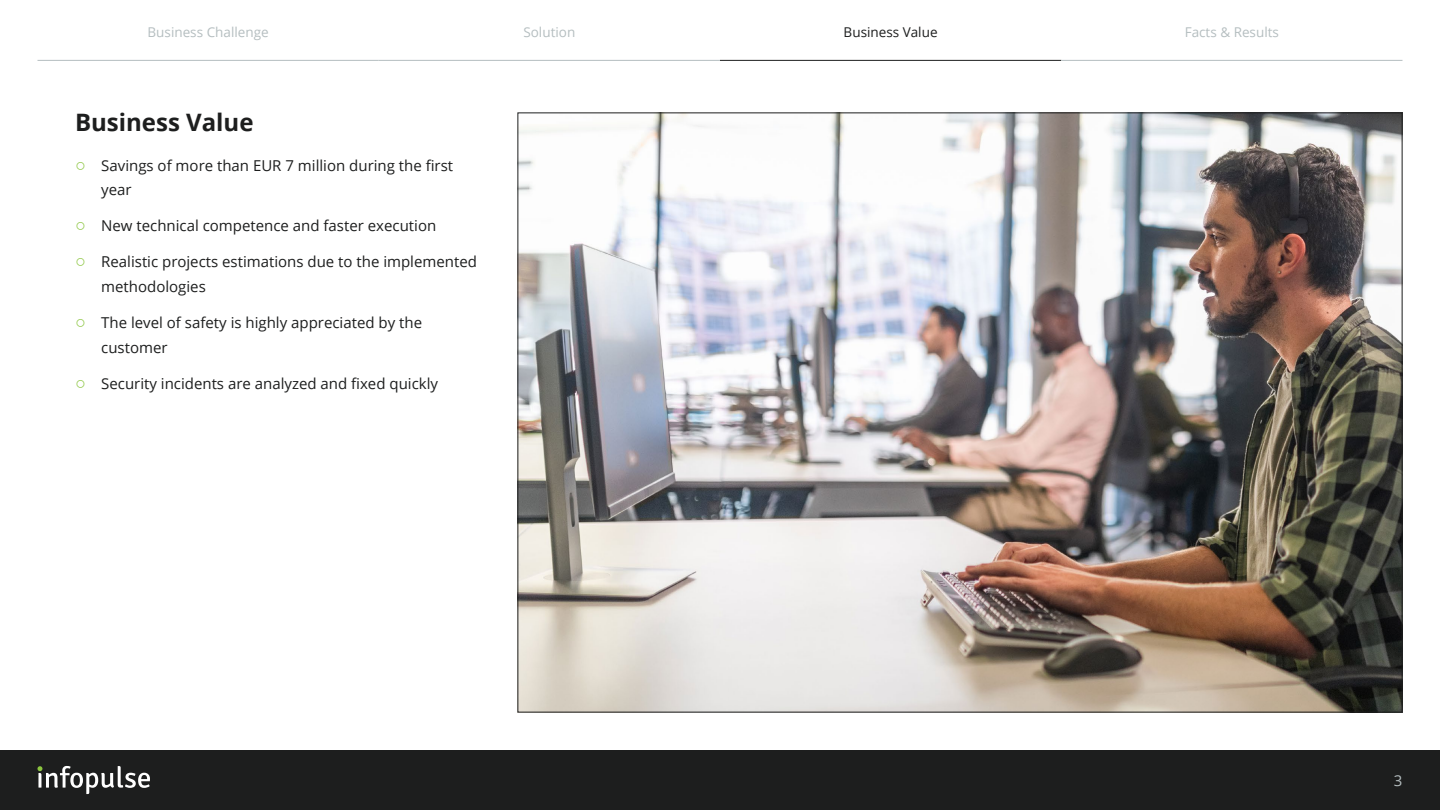
<style>
.page{position:relative;width:1440px;height:810px;background:#fff}
.page>*{position:absolute;margin:0;border:0;box-sizing:border-box;transform-origin:0 0}
.t1{font:700 24px "Open Sans";color:#1d1e1e}
.t2{font:15px/24.8px "Open Sans";color:#1d1e1e}
.t3{font:15px "Open Sans";color:#b5bec0}
.t4{font:13.5px "Open Sans";color:#b5bec0}
.t5{font:13.5px "Open Sans";color:#1d1e1e}
.s1{font-family:"Arial";font-size:18px;color:#8bc53f}
</style>
<div class="page">
<div style="left:0;top:750px;width:1440px;height:60px;background:#1d1e1e"></div>
<svg style="left:37px;top:766px;width:113px;height:28px"></svg>
<img style="left:520px;top:114px;width:880px;height:596px">
<hr style="left:38px;top:60px;width:341px;height:1px;background:#b5bec0">
<hr style="left:720px;top:60px;width:341px;height:1px;background:#1d1e1e">
<hr style="left:379px;top:60px;width:341px;height:1px;background:#b5bec0">
<hr style="left:1061px;top:60px;width:341px;height:1px;background:#b5bec0">
<p class="t4" style="left:148px;top:22px;width:123px">Business Challenge</p>
<p class="t4" style="left:523px;top:22px;width:53px">Solution</p>
<p class="t5" style="left:844px;top:22px;width:95px">Business Value</p>
<p class="t4" style="left:1185px;top:22px;width:96px">Facts &amp; Results</p>
<h1 class="t1" style="left:75px;top:105px;width:180px">Business Value</h1>
<p class="t2" style="left:101px;top:152px;width:353px;text-indent:-26px"><span class="s1">○</span> Savings of more than EUR 7 million during the first year</p>
<p class="t2" style="left:75px;top:213px;width:363px"><span class="s1">○</span> New technical competence and faster execution</p>
<p class="t2" style="left:101px;top:249px;width:377px;text-indent:-26px"><span class="s1">○</span> Realistic projects estimations due to the implemented methodologies</p>
<p class="t2" style="left:101px;top:310px;width:322px;text-indent:-26px"><span class="s1">○</span> The level of safety is highly appreciated by the customer</p>
<p class="t2" style="left:75px;top:371px;width:365px"><span class="s1">○</span> Security incidents are analyzed and fixed quickly</p>
<p class="t3" style="left:1394px;top:770px;width:10px">3</p>
</div>
